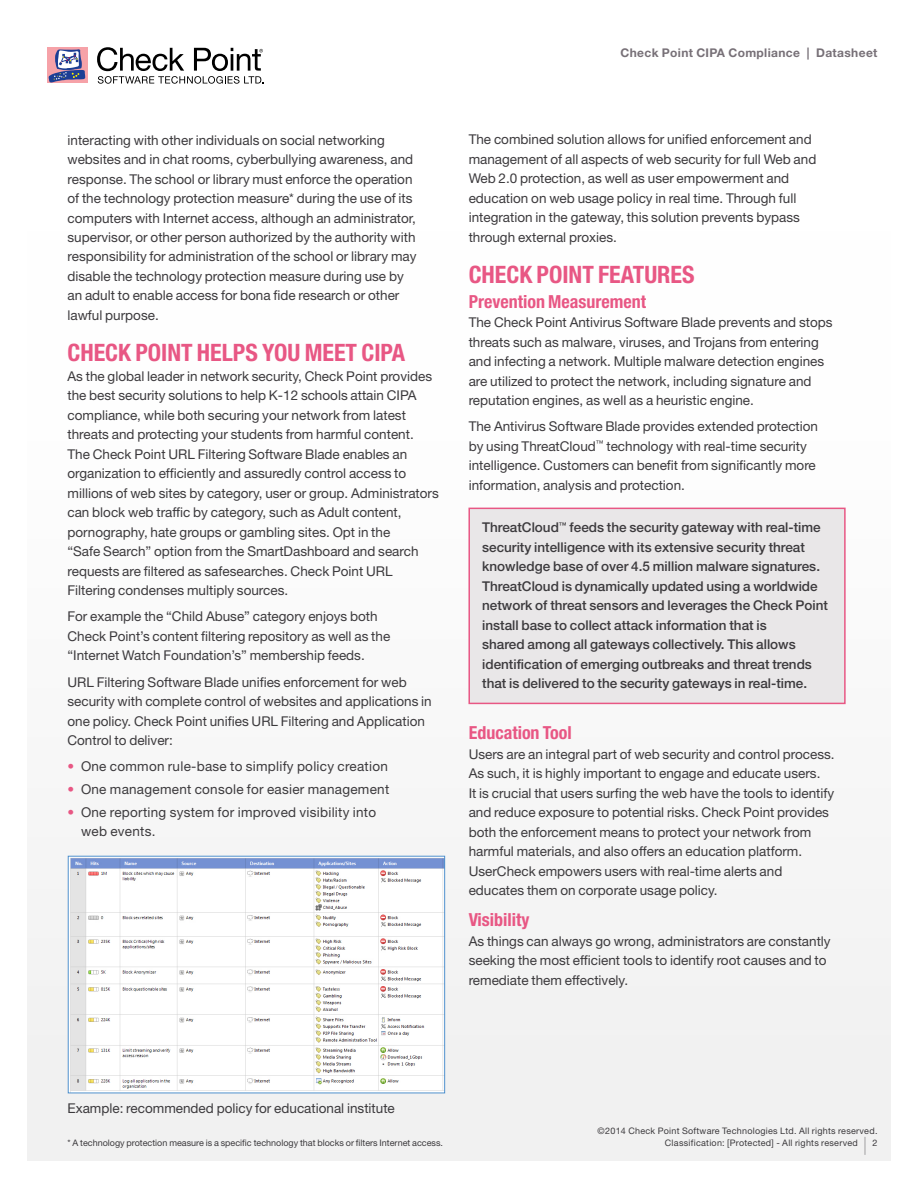
<style>
.page{position:relative;width:918px;height:1188px;background:#fff}
.page>*{position:absolute;margin:0;border:0;box-sizing:border-box;transform-origin:0 0}
.t1{font:700 condensed 24px "Helvetica Neue";color:#e85784}
.t2{font:700 condensed 18px "Helvetica Neue";color:#e85784}
.t3{font:13.5px/19.5px "Helvetica Neue";color:#3c3a3d}
.t4{font:500 13.5px/19.5px "Helvetica Neue";color:#3c3a3d}
.t5{font:13.5px/19.5px "Helvetica Neue";letter-spacing:.02em;color:#3c3a3d}
.t6{font:700 12px "Helvetica Neue";letter-spacing:.03em;color:#777077}
.t7{font:9px/12px "Helvetica Neue";letter-spacing:.03em;color:#3c3a3d;text-align:right}
.t8{font:9px "Helvetica Neue";color:#3c3a3d}
.s1{color:#e85784}
.s2{font-size:18px}
</style>
<div class="page">
<div style="left:27px;top:231px;width:864px;height:930px;background:#f9f9f9"></div>
<div style="left:47px;top:48px;width:41px;height:35px;background:#f6a2a8"></div>
<svg style="left:48px;top:49px;width:37px;height:34px"></svg>
<svg style="left:97px;top:47px;width:166px;height:37px"></svg>
<div style="left:468px;top:508px;width:378px;height:196px;background:#e9e7e8;border:2px solid #e85784"></div>
<img style="left:70px;top:858px;width:373px;height:233px">
<div style="left:68px;top:856px;width:377px;height:237px;border:1px solid #5091cd"></div>
<p class="t3" style="left:68px;top:130px;width:351px">interacting with other individuals on social networking websites and in chat rooms, cyberbullying awareness, and response. The school or library must enforce the operation of the technology protection measure* during the use of its computers with Internet access, although an administrator, supervisor, or other person authorized by the authority with responsibility for administration of the school or library may disable the technology protection measure during use by an adult to enable access for bona fide research or other lawful purpose.</p>
<h1 class="t1" style="left:68px;top:338px;width:339px">Check Point helps you meet CIPA</h1>
<p class="t3" style="left:68px;top:366px;width:373px">As the global leader in network security, Check Point provides the best security solutions to help K-12 schools attain CIPA compliance, while both securing your network from latest threats and protecting your students from harmful content.<br>The Check Point URL Filtering Software Blade enables an organization to efficiently and assuredly control access to millions of web sites by category, user or group. Administrators can block web traffic by category, such as Adult content, pornography, hate groups or gambling sites. Opt in the<br>“Safe Search” option from the SmartDashboard and search requests are filtered as safesearches. Check Point URL Filtering condenses multiply sources.</p>
<p class="t3" style="left:68px;top:607px;width:324px">For example the “Child Abuse” category enjoys both<br>Check Point’s content filtering repository as well as the “Internet Watch Foundation’s” membership feeds.</p>
<p class="t3" style="left:68px;top:672px;width:366px">URL Filtering Software Blade unifies enforcement for web security with complete control of websites and applications in one policy. Check Point unifies URL Filtering and Application Control to deliver:</p>
<p class="t5" style="left:68px;top:757px;width:322px"><span class="s1">•</span> One common rule-base to simplify policy creation</p>
<p class="t5" style="left:68px;top:779px;width:323px"><span class="s1">•</span> One management console for easier management</p>
<p class="t5" style="left:81px;top:802px;width:297px;text-indent:-14px"><span class="s1">•</span> One reporting system for improved visibility into web events.</p>
<p class="t6" style="left:621px;top:45px;width:258px">Check Point CIPA Compliance | Datasheet</p>
<p class="t3" style="left:469px;top:130px;width:349px">The combined solution allows for unified enforcement and management of all aspects of web security for full Web and Web 2.0 protection, as well as user empowerment and education on web usage policy in real time. Through full integration in the gateway, this solution prevents bypass through external proxies.</p>
<h1 class="t1" style="left:469px;top:260px;width:227px">Check Point Features</h1>
<h2 class="t2" style="left:469px;top:290px;width:179px">Prevention Measurement</h2>
<p class="t3" style="left:469px;top:312px;width:365px">The Check Point Antivirus Software Blade prevents and stops threats such as malware, viruses, and Trojans from entering and infecting a network. Multiple malware detection engines are utilized to protect the network, including signature and reputation engines, as well as a heuristic engine.</p>
<p class="t3" style="left:469px;top:417px;width:351px">The Antivirus Software Blade provides extended protection by using ThreatCloud<sup>™</sup> technology with real-time security intelligence. Customers can benefit from significantly more information, analysis and protection.</p>
<p class="t4" style="left:482px;top:518px;width:347px">ThreatCloud<sup>™</sup> feeds the security gateway with real-time security intelligence with its extensive security threat knowledge base of over 4.5 million malware signatures.<br>ThreatCloud is dynamically updated using a worldwide network of threat sensors and leverages the Check Point install base to collect attack information that is<br>shared among all gateways collectively. This allows identification of emerging outbreaks and threat trends that is delivered to the security gateways in real-time.</p>
<h2 class="t2" style="left:469px;top:722px;width:105px">Education Tool</h2>
<p class="t3" style="left:469px;top:744px;width:367px">Users are an integral part of web security and control process.<br>As such, it is highly important to engage and educate users.<br>It is crucial that users surfing the web have the tools to identify and reduce exposure to potential risks. Check Point provides both the enforcement means to protect your network from harmful materials, and also offers an education platform.<br>UserCheck empowers users with real-time alerts and educates them on corporate usage policy.</p>
<h2 class="t2" style="left:469px;top:909px;width:62px">Visibility</h2>
<p class="t3" style="left:469px;top:931px;width:364px">As things can always go wrong, administrators are constantly seeking the most efficient tools to identify root causes and to remediate them effectively.</p>
<p class="t3" style="left:68px;top:1098px;width:329px">Example: recommended policy for educational institute</p>
<p class="t8" style="left:68px;top:1138px;width:377px">* A technology protection measure is a specific technology that blocks or filters Internet access.</p>
<p class="t7" style="left:598px;top:1125px;width:281px">©2014 Check Point Software Technologies Ltd. All rights reserved.<br>Classification: [Protected] - All rights reserved <span class="s2">|</span> 2</p>
</div>
